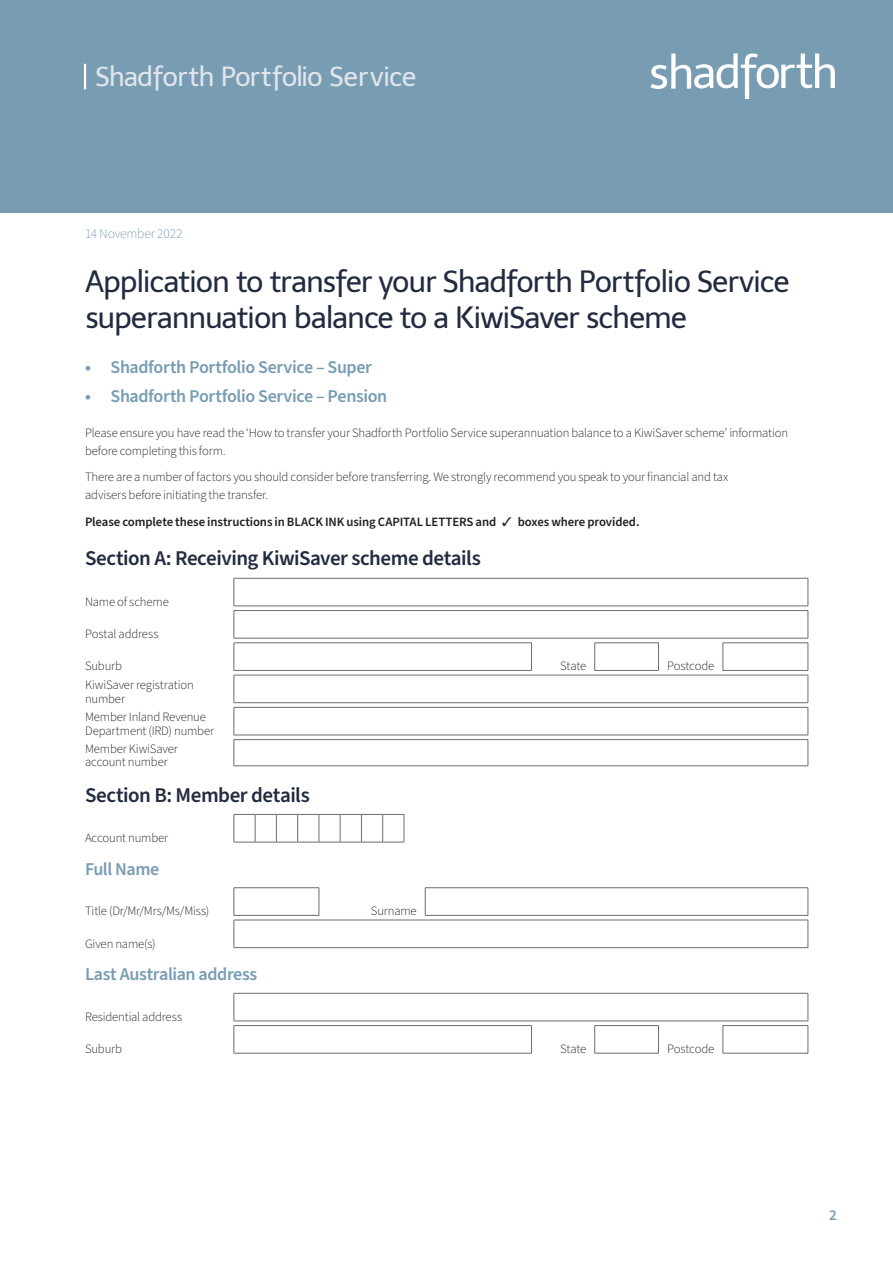
<style>
.page{position:relative;width:893px;height:1263px;background:#fff}
.page>*{position:absolute;margin:0;border:0;box-sizing:border-box;transform-origin:0 0}
._00A_Form_header{font:30px/36px "Telex";letter-spacing:-.04em;color:#222b3f}
.t1{font:27px "Telex";letter-spacing:-.025em;color:#e0e6eb}
._01_Subhead_1{font:600 21px "Source Sans Pro";letter-spacing:-.02em;color:#222b3f}
._02_Subhead_2{font:600 18px "Source Sans Pro";letter-spacing:-.025em;color:#789db3}
.t2{font:600 15px "Source Sans Pro";color:#789db3}
._05_Date{font:300 13.5px "Source Sans Pro";letter-spacing:-.015em;color:#789db3}
._07A_Form_body_copy{font:300 12.75px/18px "Source Sans Pro";letter-spacing:-.015em;color:#231f20}
._07B_Form_box_title{font:300 12.75px/13.5px "Source Sans Pro";letter-spacing:-.015em;color:#231f20}
._01_Subhead_1-2{font:600 12.75px "Source Sans Pro";letter-spacing:-.01em;color:#231f20}
</style>
<div class="page">
<div style="left:0;top:0;width:893px;height:213px;background:#789db3"></div>
<svg style="left:651px;top:53px;width:184px;height:46px"></svg>
<hr style="left:84px;top:64px;width:2px;height:25px;background:#fff">
<svg style="left:233px;top:578px;width:576px;height:188px"></svg>
<hr style="left:234px;top:765px;width:574px;height:1px;background:#6c6d70">
<svg style="left:233px;top:814px;width:172px;height:29px"></svg>
<hr style="left:234px;top:887px;width:85px;height:1px;background:#6c6d70">
<hr style="left:425px;top:887px;width:383px;height:1px;background:#6c6d70">
<svg style="left:233px;top:888px;width:576px;height:60px"></svg>
<hr style="left:234px;top:947px;width:574px;height:1px;background:#6c6d70">
<hr style="left:234px;top:1053px;width:298px;height:1px;background:#6c6d70">
<hr style="left:594px;top:1053px;width:65px;height:1px;background:#6c6d70">
<svg style="left:233px;top:993px;width:576px;height:60px"></svg>
<hr style="left:723px;top:1053px;width:85px;height:1px;background:#6c6d70">
<h2 class="t1" style="left:95px;top:61px;width:323px">Shadforth Portfolio Service</h2>
<p class="_05_Date" style="left:85px;top:225px;width:99px">14 November 2022</p>
<p class="_00A_Form_header" style="left:85px;top:264px;width:706px">Application to transfer your Shadforth Portfolio Service superannuation balance to a KiwiSaver scheme</p>
<p class="_02_Subhead_2" style="left:85px;top:355px;width:288px">• Shadforth Portfolio Service – Super</p>
<p class="_02_Subhead_2" style="left:85px;top:383px;width:304px">• Shadforth Portfolio Service – Pension</p>
<p class="_07A_Form_body_copy" style="left:85px;top:424px;width:705px">Please ensure you have read the ‘How to transfer your Shadforth Portfolio Service superannuation balance to a KiwiSaver scheme’ information before completing this form.</p>
<p class="_07A_Form_body_copy" style="left:85px;top:468px;width:645px">There are a number of factors you should consider before transferring. We strongly recommend you speak to your financial and tax advisers before initiating the transfer.</p>
<p class="_01_Subhead_1-2" style="left:85px;top:513px;width:556px">Please complete these instructions in BLACK INK using CAPITAL LETTERS and ✓ boxes where provided.</p>
<p class="_01_Subhead_1" style="left:85px;top:544px;width:397px">Section A: Receiving KiwiSaver scheme details</p>
<p class="_07A_Form_body_copy" style="left:85px;top:593px;width:85px">Name of scheme</p>
<p class="_07A_Form_body_copy" style="left:85px;top:625px;width:75px">Postal address</p>
<p class="_07A_Form_body_copy" style="left:85px;top:658px;width:39px">Suburb</p>
<p class="_07A_Form_body_copy" style="left:560px;top:658px;width:28px">State</p>
<p class="_07A_Form_body_copy" style="left:667px;top:658px;width:49px">Postcode</p>
<p class="_07B_Form_box_title" style="left:85px;top:679px;width:110px">KiwiSaver registration number</p>
<p class="_07B_Form_box_title" style="left:85px;top:711px;width:131px">Member Inland Revenue<br>Department (IRD) number</p>
<p class="_07B_Form_box_title" style="left:85px;top:743px;width:94px;line-height:12.8px">Member KiwiSaver account number</p>
<p class="_01_Subhead_1" style="left:85px;top:780px;width:226px">Section B: Member details</p>
<p class="_07B_Form_box_title" style="left:85px;top:831px;width:85px">Account number</p>
<p class="_02_Subhead_2" style="left:85px;top:857px;width:76px">Full Name</p>
<p class="_07B_Form_box_title" style="left:85px;top:905px;width:126px">Title (Dr/Mr/Mrs/Ms/Miss)</p>
<p class="_07B_Form_box_title" style="left:371px;top:905px;width:47px">Surname</p>
<p class="_07B_Form_box_title" style="left:85px;top:937px;width:72px">Given name(s)</p>
<p class="_02_Subhead_2" style="left:85px;top:962px;width:174px">Last Australian address</p>
<p class="_07A_Form_body_copy" style="left:85px;top:1008px;width:99px">Residential address</p>
<p class="_07A_Form_body_copy" style="left:85px;top:1040px;width:39px">Suburb</p>
<p class="_07A_Form_body_copy" style="left:560px;top:1040px;width:28px">State</p>
<p class="_07A_Form_body_copy" style="left:667px;top:1040px;width:49px">Postcode</p>
<p class="t2" style="left:829px;top:1204px;width:9px">2</p>
</div>
